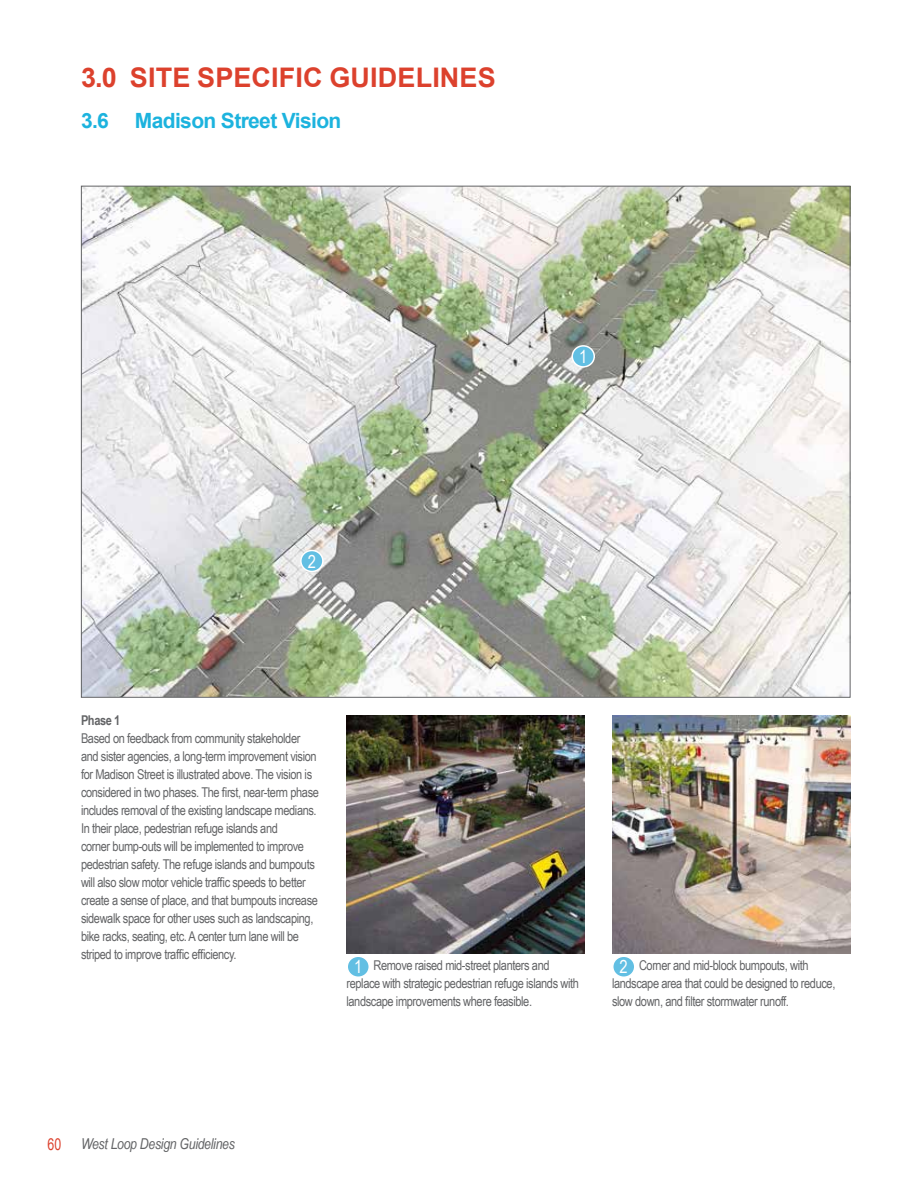
<style>
.page{position:relative;width:918px;height:1188px;background:#fff}
.page>*{position:absolute;margin:0;border:0;box-sizing:border-box;transform-origin:0 0}
.t1{font:700 27px "Arial";letter-spacing:.005em;color:#dc412d}
.t2{font:700 21px "Arial";letter-spacing:-.03em;color:#1cb3de}
.t3{font:18px "Arial Narrow";color:#fff}
.t4{font:italic 15px "Arial Narrow";letter-spacing:-.02em;color:#636466}
.t5{font:13.5px/18px "Arial Narrow";letter-spacing:-.03em;color:#636466}
.t6{font:700 13.5px "Arial Narrow";letter-spacing:-.03em;color:#636466}
.s1{font-family:"Arial";font-style:normal;font-size:16.5px;color:#dc412d}
</style>
<div class="page">
<img style="left:83px;top:188px;width:765px;height:508px">
<img style="left:346px;top:716px;width:239px;height:238px">
<div style="left:347px;top:956px;width:22px;height:21px;background:#62bfe3;border-radius:50%"></div>
<div style="left:346px;top:956px;width:24px;height:22px;border:2px solid #fff;border-radius:50%"></div>
<div style="left:613px;top:956px;width:22px;height:21px;background:#62bfe3;border-radius:50%"></div>
<div style="left:612px;top:956px;width:24px;height:22px;border:2px solid #fff;border-radius:50%"></div>
<div style="left:572px;top:346px;width:22px;height:21px;background:#62bfe3;border-radius:50%"></div>
<div style="left:571px;top:345px;width:24px;height:23px;border:2px solid #fff;border-radius:50%"></div>
<div style="left:301px;top:550px;width:22px;height:22px;background:#62bfe3;border-radius:50%"></div>
<div style="left:300px;top:550px;width:24px;height:22px;border:2px solid #fff;border-radius:50%"></div>
<img style="left:612px;top:716px;width:238px;height:238px">
<h1 class="t1" style="left:81px;top:59px;width:416px">3.0 SITE SPECIFIC GUIDELINES</h1>
<h2 class="t2" style="left:81px;top:105px;width:262px">3.6 Madison Street Vision</h2>
<h3 class="t3" style="left:308px;top:548px;width:10px">2</h3>
<h3 class="t3" style="left:579px;top:343px;width:10px">1</h3>
<p class="t6" style="left:81px;top:710px;width:41px">Phase 1</p>
<p class="t5" style="left:81px;top:729px;width:239px">Based on feedback from community stakeholder and sister agencies, a long-term improvement vision for Madison Street is illustrated above. The vision is considered in two phases. The first, near-term phase includes removal of the existing landscape medians.<br>In their place, pedestrian refuge islands and<br>corner bump-outs will be implemented to improve pedestrian safety. The refuge islands and bumpouts will also slow motor vehicle traffic speeds to better create a sense of place, and that bumpouts increase sidewalk space for other uses such as landscaping, bike racks, seating, etc. A center turn lane will be striped to improve traffic efficiency.</p>
<p class="t5" style="left:346px;top:956px;width:234px;text-indent:27px">Remove raised mid-street planters and replace with strategic pedestrian refuge islands with landscape improvements where feasible.</p>
<p class="t5" style="left:612px;top:956px;width:225px;text-indent:27px">Corner and mid-block bumpouts, with landscape area that could be designed to reduce, slow down, and filter stormwater runoff.</p>
<h3 class="t3" style="left:354px;top:954px;width:10px">1</h3>
<h3 class="t3" style="left:620px;top:954px;width:10px">2</h3>
<p class="t4" style="left:48px;top:1134px;width:189px"><span class="s1">60</span> West Loop Design Guidelines</p>
</div>
